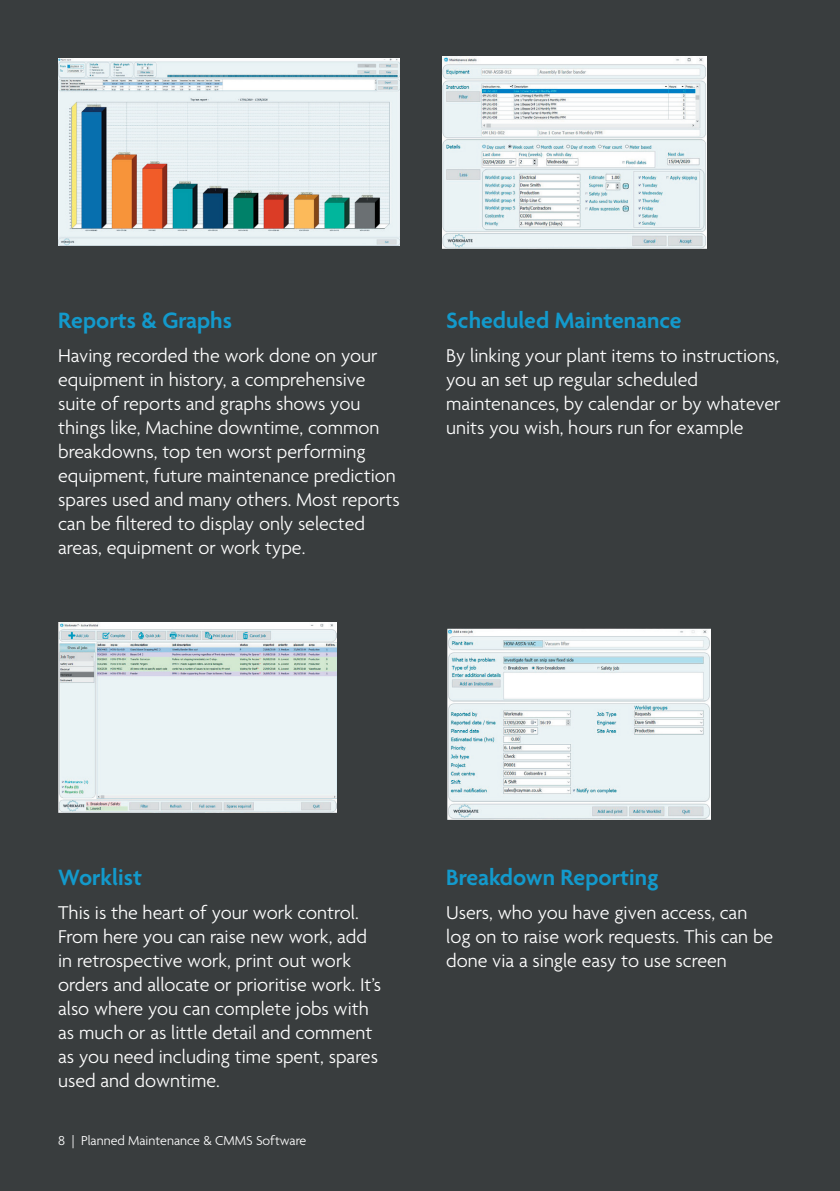
<style>
.page{position:relative;width:840px;height:1191px;background:#fff}
.page>*{position:absolute;margin:0;border:0;box-sizing:border-box;transform-origin:0 0}
.t1{font:600 24px "Agenda";color:#139acc}
.t2{font:300 20px/24px "Agenda";color:#fff}
.t3{font:300 14px "Agenda";color:#fff}
</style>
<div class="page">
<div style="left:0;top:0;width:839px;height:1191px;background:#393d3e"></div>
<img style="left:59px;top:622px;width:277px;height:190px">
<img style="left:447px;top:628px;width:263px;height:191px">
<img style="left:58px;top:59px;width:341px;height:186px">
<img style="left:442px;top:57px;width:264px;height:191px">
<p class="t1" style="left:58px;top:307px;width:175px">Reports &amp; Graphs</p>
<p class="t2" style="left:58px;top:344px;width:343px">Having recorded the work done on your equipment in history, a comprehensive suite of reports and graphs shows you things like, Machine downtime, common breakdowns, top ten worst performing equipment, future maintenance prediction spares used and many others. Most reports can be filtered to display only selected areas, equipment or work type.</p>
<p class="t1" style="left:446px;top:307px;width:237px">Scheduled Maintenance</p>
<p class="t2" style="left:446px;top:344px;width:336px">By linking your plant items to instructions, you an set up regular scheduled maintenances, by calendar or by whatever units you wish, hours run for example</p>
<p class="t1" style="left:58px;top:864px;width:85px">Worklist</p>
<p class="t2" style="left:58px;top:901px;width:324px">This is the heart of your work control.<br>From here you can raise new work, add in retrospective work, print out work orders and allocate or prioritise work. It’s also where you can complete jobs with as much or as little detail and comment as you need including time spent, spares used and downtime.</p>
<p class="t3" style="left:58px;top:1133px;width:249px">8 | Planned Maintenance &amp; CMMS Software</p>
<p class="t1" style="left:446px;top:864px;width:214px">Breakdown Reporting</p>
<p class="t2" style="left:446px;top:901px;width:328px">Users, who you have given access, can log on to raise work requests. This can be done via a single easy to use screen</p>
</div>
